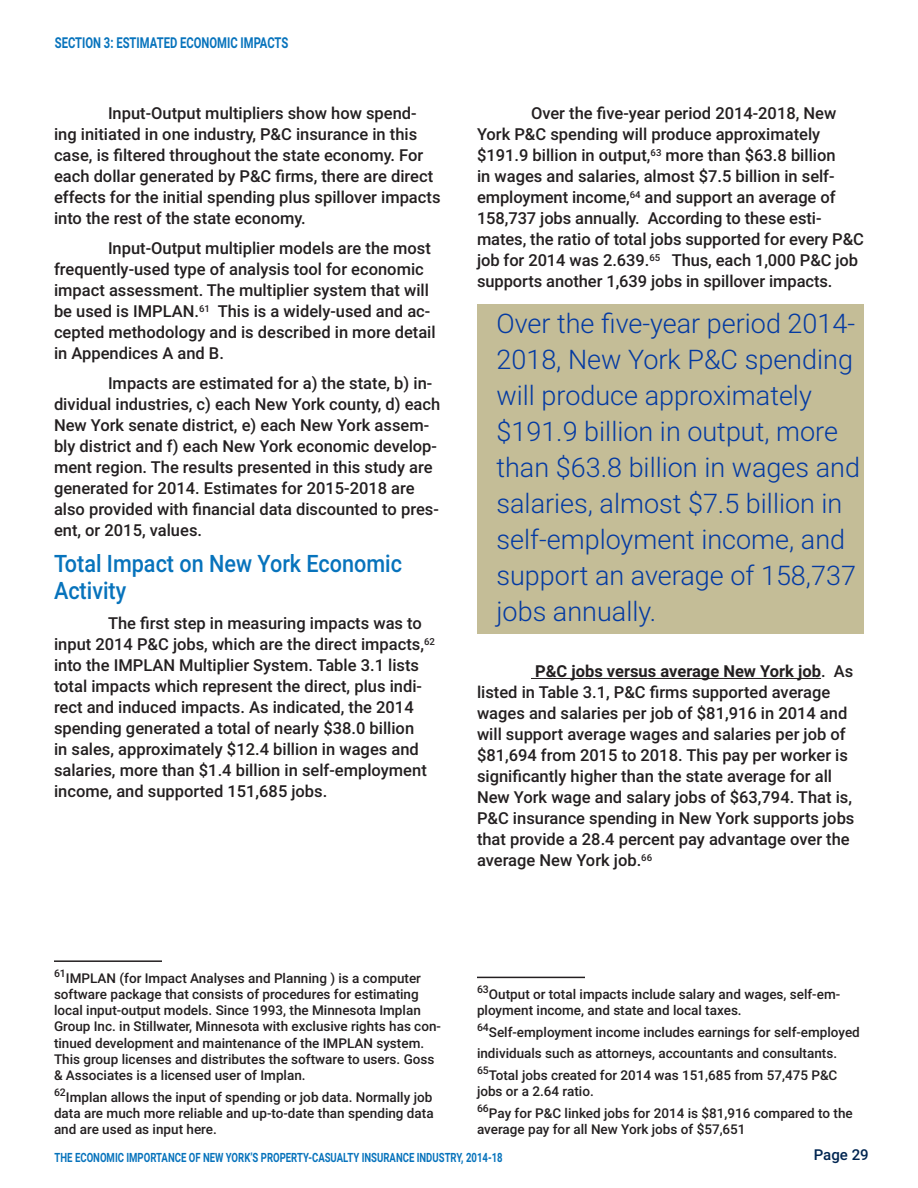
<style>
.page{position:relative;width:918px;height:1188px;background:#fff}
.page>*{position:absolute;margin:0;border:0;box-sizing:border-box;transform-origin:0 0}
.Body{font:300 27px/36px "Roboto";color:#043aa2}
.Body-2{font:500 24px/27px "Roboto";color:#0773bc;scale:.9 1}
.Body-3{font:500 16.5px/21px "Roboto";color:#231f20}
.Body-4{font:700 15px "Roboto";color:#0773bc;scale:.75 1}
.Index_Section_Head{font:500 15px "Roboto";color:#002551}
.t1{font:500 13.5px/16.2px "Roboto";color:#231f20}
.Body-5{font:700 12.75px "Roboto";color:#0773bc;scale:.75 1}
.s1{font-weight:700}
</style>
<div class="page">
<hr style="left:54px;top:960px;width:108px;height:2px;background:#231f20">
<hr style="left:531px;top:678px;width:290px;height:1px;background:#231f20">
<hr style="left:477px;top:977px;width:108px;height:1px;background:#231f20">
<div style="left:477px;top:304px;width:387px;height:330px;background:#c4bd97"></div>
<p class="Body-4" style="left:55px;top:32px;width:313px">SECTION 3: ESTIMATED ECONOMIC IMPACTS</p>
<p class="Body-3" style="left:54px;top:102px;width:388px;text-indent:54px">Input-Output multipliers show how spend&shy;ing initiated in one industry, P&amp;C insurance in this case, is filtered throughout the state economy. For each dollar generated by P&amp;C firms, there are direct effects for the initial spending plus spillover impacts into the rest of the state economy.</p>
<p class="Body-3" style="left:54px;top:237px;width:383px;text-indent:54px">Input-Output multiplier models are the most frequently-used type of analysis tool for economic impact assessment. The multiplier system that will be used is IMPLAN.<sup>61</sup> This is a widely-used and ac&shy;cepted methodology and is described in more detail in Appendices A and B.</p>
<p class="Body-3" style="left:54px;top:372px;width:388px;text-indent:54px">Impacts are estimated for a) the state, b) in&shy;dividual industries, c) each New York county, d) each New York senate district, e) each New York assem&shy;bly district and f) each New York economic develop&shy;ment region. The results presented in this study are generated for 2014. Estimates for 2015-2018 are also provided with financial data discounted to pres&shy;ent, or 2015, values.</p>
<p class="Body-2" style="left:54px;top:549px;width:388px">Total Impact on New York Economic<br>Activity</p>
<p class="Body-3" style="left:54px;top:612px;width:383px;text-indent:54px">The first step in measuring impacts was to input 2014 P&amp;C jobs, which are the direct impacts,<sup>62 </sup>into the IMPLAN Multiplier System. Table 3.1 lists total impacts which represent the direct, plus indi&shy;rect and induced impacts. As indicated, the 2014 spending generated a total of nearly $38.0 billion<br>in sales, approximately $12.4 billion in wages and salaries, more than $1.4 billion in self-employment income, and supported 151,685 jobs.</p>
<p class="Body-3" style="left:477px;top:102px;width:388px;text-indent:54px">Over the five-year period 2014-2018, New York P&amp;C spending will produce approximately $191.9 billion in output,<sup>63</sup> more than $63.8 billion<br>in wages and salaries, almost $7.5 billion in self&shy;employment income,<sup>64</sup> and support an average of 158,737 jobs annually. According to these esti&shy;mates, the ratio of total jobs supported for every P&amp;C job for 2014 was 2.639.<sup>65</sup> Thus, each 1,000 P&amp;C job supports another 1,639 jobs in spillover impacts.</p>
<p class="Body" style="left:496px;top:305px;width:365px">Over the five-year period 2014-<br>2018, New York P&amp;C spending will produce approximately $191.9 billion in output, more than $63.8 billion in wages and salaries, almost $7.5 billion in self-employment income, and support an average of 158,737 jobs annually.</p>
<p class="Body-3" style="left:477px;top:660px;width:379px;text-indent:58px"><span class="s1">P&amp;C jobs versus average New York job</span>. As listed in Table 3.1, P&amp;C firms supported average wages and salaries per job of $81,916 in 2014 and will support average wages and salaries per job of $81,694 from 2015 to 2018. This pay per worker is significantly higher than the state average for all New York wage and salary jobs of $63,794. That is, P&amp;C insurance spending in New York supports jobs that provide a 28.4 percent pay advantage over the average New York job.<sup>66</sup></p>
<p class="t1" style="left:54px;top:969px;width:388px"><sup>61</sup>IMPLAN (for Impact Analyses and Planning ) is a computer software package that consists of procedures for estimating local input-output models. Since 1993, the Minnesota Implan Group Inc. in Stillwater, Minnesota with exclusive rights has con&shy;tinued development and maintenance of the IMPLAN system.<br>This group licenses and distributes the software to users. Goss &amp; Associates is a licensed user of Implan.</p>
<p class="t1" style="left:54px;top:1088px;width:381px;text-align:justify"><sup>62</sup>Implan allows the input of spending or job data. Normally job data are much more reliable and up-to-date than spending data and are used as input here.</p>
<p class="t1" style="left:477px;top:986px;width:365px"><sup>63</sup>Output or total impacts include salary and wages, self-em&shy;ployment income, and state and local taxes.</p>
<p class="t1" style="left:477px;top:1021px;width:384px;line-height:21.6px"><sup>64</sup>Self-employment income includes earnings for self-employed individuals such as attorneys, accountants and consultants.</p>
<p class="t1" style="left:477px;top:1067px;width:362px"><sup>65</sup>Total jobs created for 2014 was 151,685 from 57,475 P&amp;C jobs or a 2.64 ratio.</p>
<p class="t1" style="left:477px;top:1104px;width:377px"><sup>66</sup>Pay for P&amp;C linked jobs for 2014 is $81,916 compared to the average pay for all New York jobs of $57,651</p>
<p class="Body-5" style="left:55px;top:1148px;width:599px">THE ECONOMIC IMPORTANCE OF NEW YORK’S PROPERTY-CASUALTY INSURANCE INDUSTRY, 2014-18</p>
<p class="Index_Section_Head" style="left:814px;top:1144px;width:56px">Page 29</p>
</div>
